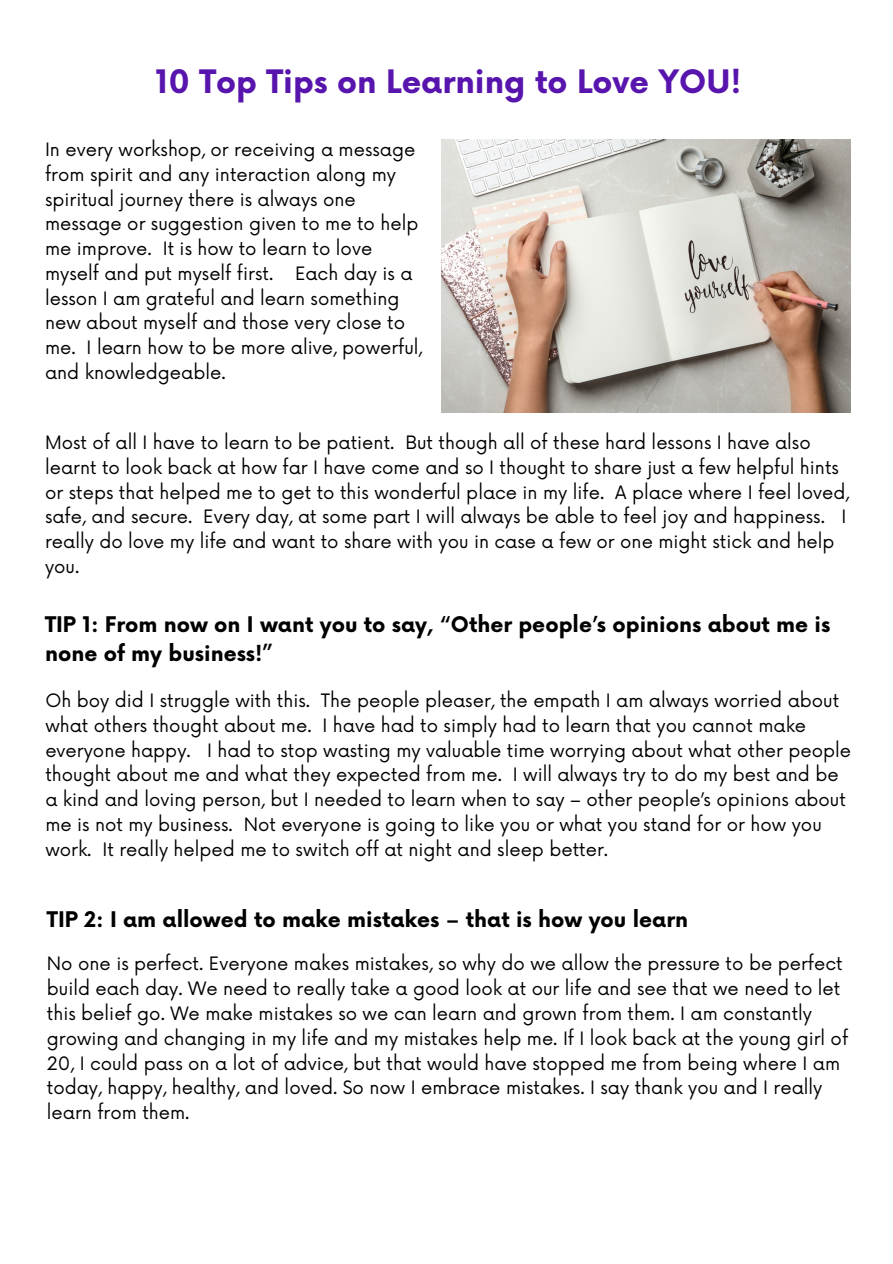
<style>
.page{position:relative;width:893px;height:1264px;background:#fff}
.page>*{position:absolute;margin:0;border:0;box-sizing:border-box;transform-origin:0 0}
.t1{font:700 31.5px "Now";color:#5815ad}
.t2{font:700 21px/29.2px "Now";color:#000}
.t3{font:18px/24.8px "Now";color:#000}
</style>
<div class="page">
<img style="left:442px;top:140px;width:408px;height:272px">
<p class="t1" style="left:155px;top:64px;width:587px">10 Top Tips on Learning to Love YOU!</p>
<p class="t3" style="left:45px;top:138px;width:379px">In every workshop, or receiving a message from spirit and any interaction along my spiritual journey there is always one message or suggestion given to me to help me improve. It is how to learn to love myself and put myself first. Each day is a lesson I am grateful and learn something new about myself and those very close to me. I learn how to be more alive, powerful, and knowledgeable.</p>
<p class="t3" style="left:45px;top:431px;width:805px">Most of all I have to learn to be patient. But though all of these hard lessons I have also learnt to look back at how far I have come and so I thought to share just a few helpful hints or steps that helped me to get to this wonderful place in my life. A place where I feel loved, safe, and secure. Every day, at some part I will always be able to feel joy and happiness. I really do love my life and want to share with you in case a few or one might stick and help you.</p>
<p class="t2" style="left:45px;top:611px;width:786px">TIP 1: From now on I want you to say, “Other people’s opinions about me is none of my business!”</p>
<h2 class="t3" style="left:45px;top:689px;width:807px">Oh boy did I struggle with this. The people pleaser, the empath I am always worried about what others thought about me. I have had to simply had to learn that you cannot make everyone happy. I had to stop wasting my valuable time worrying about what other people thought about me and what they expected from me. I will always try to do my best and be a kind and loving person, but I needed to learn when to say – other people’s opinions about me is not my business. Not everyone is going to like you or what you stand for or how you work. It really helped me to switch off at night and sleep better.</h2>
<p class="t2" style="left:47px;top:906px;width:642px">TIP 2: I am allowed to make mistakes – that is how you learn</p>
<h2 class="t3" style="left:47px;top:952px;width:802px">No one is perfect. Everyone makes mistakes, so why do we allow the pressure to be perfect build each day. We need to really take a good look at our life and see that we need to let this belief go. We make mistakes so we can learn and grown from them. I am constantly growing and changing in my life and my mistakes help me. If I look back at the young girl of 20, I could pass on a lot of advice, but that would have stopped me from being where I am today, happy, healthy, and loved. So now I embrace mistakes. I say thank you and I really learn from them.</h2>
</div>
